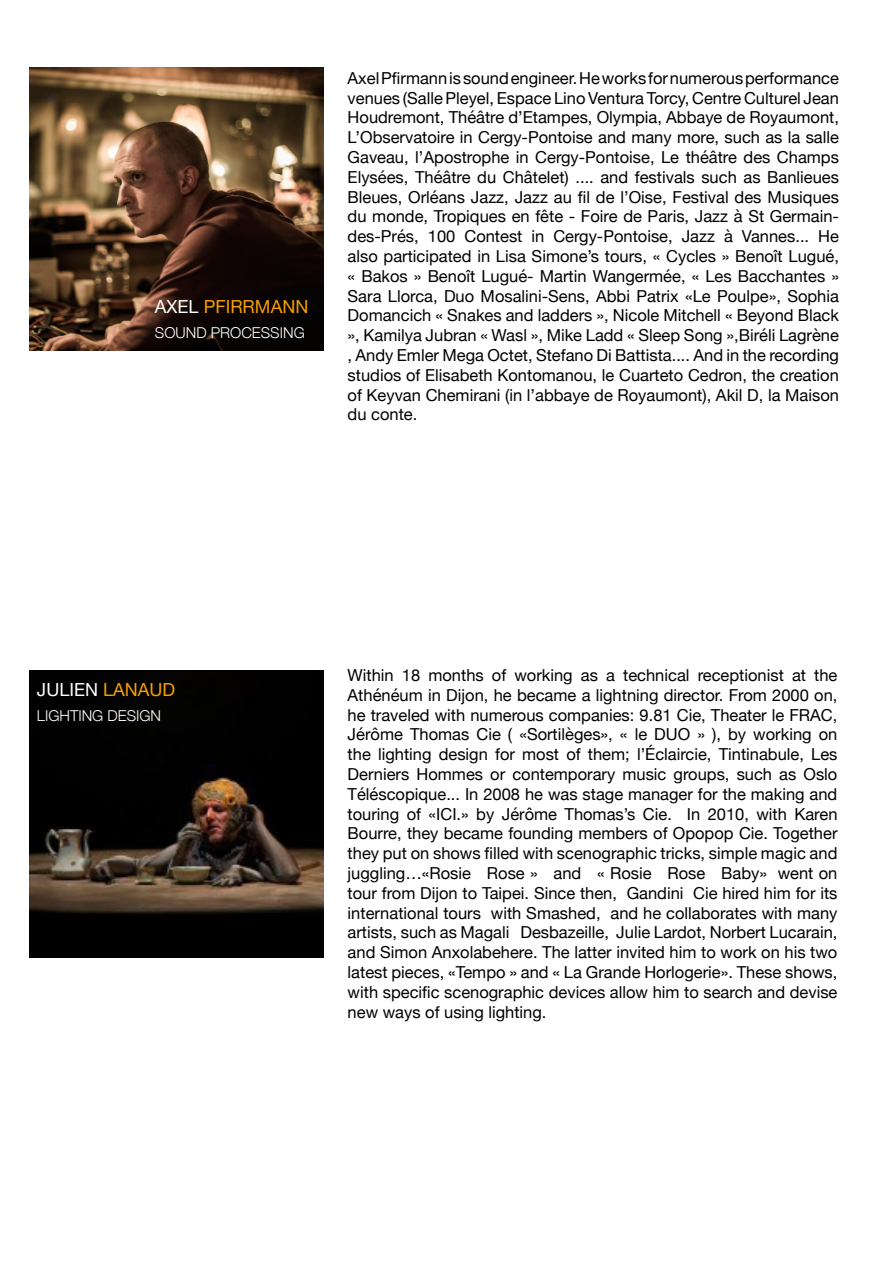
<style>
.page{position:relative;width:893px;height:1263px;background:#fff}
.page>*{position:absolute;margin:0;border:0;box-sizing:border-box;transform-origin:0 0}
.t1{font:18px "Helvetica Neue";color:#f6a000}
.t2{font:18px "Helvetica Neue";color:#fff}
.t3{font:16.5px/19.8px "Helvetica Neue";color:#000;text-align:justify}
.t4{font:300 15px "Helvetica Neue";color:#fff}
.s1{color:#fff}
.s2{color:#f6a000}
</style>
<div class="page">
<img style="left:30px;top:670px;width:293px;height:288px">
<img style="left:30px;top:67px;width:293px;height:284px">
<p class="t1" style="left:155px;top:294px;width:155px"><span class="s1">AXEL</span> PFIRRMANN</p>
<p class="t4" style="left:155px;top:320px;width:151px">SOUND PROCESSING</p>
<p class="t3" style="left:348px;top:69px;width:493px">Axel Pfirmann is sound engineer. He works for numerous performance venues (Salle Pleyel, Espace Lino Ventura Torcy, Centre Culturel Jean Houdremont, Théâtre d’Etampes, Olympia, Abbaye de Royaumont, L’Observatoire in Cergy-Pontoise and many more, such as la salle Gaveau, l’Apostrophe in Cergy-Pontoise, Le théâtre des Champs Elysées, Théâtre du Châtelet) .... and festivals such as Banlieues Bleues, Orléans Jazz, Jazz au fil de l’Oise, Festival des Musiques du monde, Tropiques en fête - Foire de Paris, Jazz à St Germain&shy;des-Prés, 100 Contest in Cergy-Pontoise, Jazz à Vannes... He also participated in Lisa Simone’s tours, « Cycles » Benoît Lugué, « Bakos » Benoît Lugué- Martin Wangermée, « Les Bacchantes » Sara Llorca, Duo Mosalini-Sens, Abbi Patrix «Le Poulpe», Sophia Domancich « Snakes and ladders », Nicole Mitchell « Beyond Black », Kamilya Jubran « Wasl », Mike Ladd « Sleep Song »,Biréli Lagrène , Andy Emler Mega Octet, Stefano Di Battista.... And in the recording studios of Elisabeth Kontomanou, le Cuarteto Cedron, the creation of Keyvan Chemirani (in l’abbaye de Royaumont), Akil D, la Maison du conte.</p>
<p class="t2" style="left:37px;top:676px;width:140px">JULIEN <span class="s2">LANAUD</span></p>
<p class="t4" style="left:37px;top:703px;width:126px">LIGHTING DESIGN</p>
<p class="t3" style="left:348px;top:666px;width:491px">Within 18 months of working as a technical receptionist at the Athénéum in Dijon, he became a lightning director. From 2000 on, he traveled with numerous companies: 9.81 Cie, Theater le FRAC, Jérôme Thomas Cie ( «Sortilèges», « le DUO » ), by working on the lighting design for most of them; l’Éclaircie, Tintinabule, Les Derniers Hommes or contemporary music groups, such as Oslo Téléscopique... In 2008 he was stage manager for the making and touring of «ICI.» by Jérôme Thomas’s Cie. In 2010, with Karen Bourre, they became founding members of Opopop Cie. Together they put on shows filled with scenographic tricks, simple magic and juggling…«Rosie Rose » and « Rosie Rose Baby» went on tour from Dijon to Taipei. Since then, Gandini Cie hired him for its international tours with Smashed, and he collaborates with many artists, such as Magali Desbazeille, Julie Lardot, Norbert Lucarain, and Simon Anxolabehere. The latter invited him to work on his two latest pieces, «Tempo » and « La Grande Horlogerie». These shows, with specific scenographic devices allow him to search and devise new ways of using lighting.</p>
</div>
